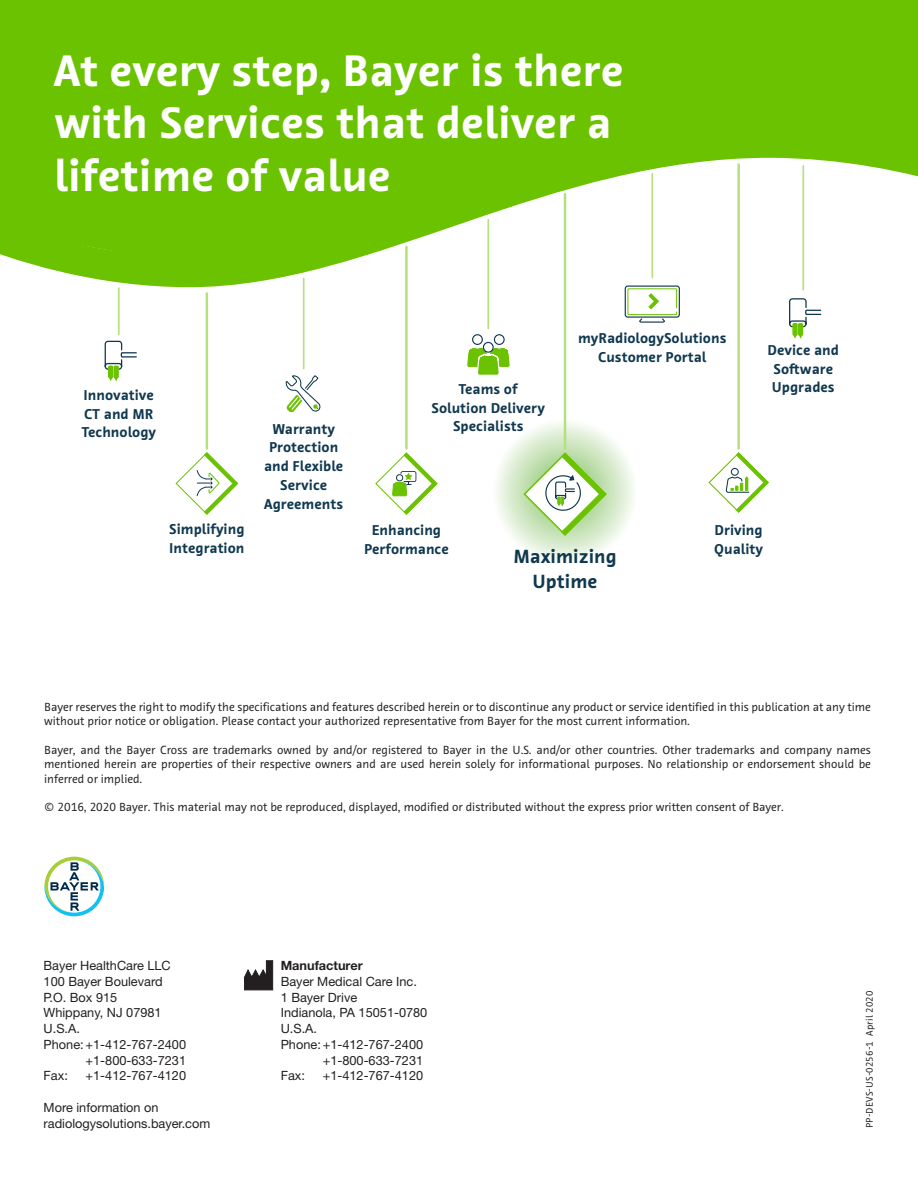
<style>
.page{position:relative;width:918px;height:1188px;background:#fff}
.page>*{position:absolute;margin:0;border:0;box-sizing:border-box;transform-origin:0 0}
.t1{font:700 45px/52.5px "Bayer Sans";color:#fff}
.t2{font:700 19.5px/25px "Bayer Sans";color:#10384f;text-align:center}
.t3{font:700 14.55px/18.8px "Bayer Sans";color:#10384f;text-align:center}
.t4{font:12.75px "Helvetica Neue LT Std";color:#231f20}
.t5{font:700 12.75px "Helvetica Neue LT Std";color:#231f20}
.t6{font:12px/14.4px "Bayer Sans";color:#231f20}
.t7{font:9.75px "Bayer Sans";letter-spacing:.02em;color:#231f20}
</style>
<div class="page">
<svg style="left:44px;top:857px;width:60px;height:59px"></svg>
<svg style="left:244px;top:961px;width:29px;height:29px"></svg>
<svg style="left:484px;top:410px;width:162px;height:162px"></svg>
<div style="left:0;top:0;width:918px;height:126px;background:#6bc200"></div>
<svg style="left:0;top:126px;width:918px;height:177px"></svg>
<svg style="left:175px;top:452px;width:64px;height:63px"></svg>
<svg style="left:285px;top:375px;width:36px;height:38px"></svg>
<hr style="left:405px;top:247px;width:3px;height:202px;background:#b5e080">
<hr style="left:564px;top:194px;width:2px;height:255px;background:#b5e080">
<hr style="left:737px;top:164px;width:3px;height:285px;background:#b5e080">
<hr style="left:651px;top:174px;width:2px;height:104px;background:#b5e080">
<hr style="left:802px;top:166px;width:2px;height:124px;background:#b5e080">
<hr style="left:303px;top:278px;width:2px;height:91px;background:#b5e080">
<svg style="left:375px;top:452px;width:63px;height:63px"></svg>
<svg style="left:708px;top:452px;width:61px;height:61px"></svg>
<svg style="left:522px;top:451px;width:86px;height:86px"></svg>
<hr style="left:206px;top:293px;width:2px;height:156px;background:#b5e080">
<hr style="left:118px;top:288px;width:2px;height:46px;background:#b5e080">
<svg style="left:104px;top:340px;width:33px;height:41px"></svg>
<svg style="left:788px;top:298px;width:34px;height:41px"></svg>
<svg style="left:624px;top:285px;width:56px;height:38px"></svg>
<hr style="left:487px;top:220px;width:2px;height:108px;background:#b5e080">
<div style="left:472px;top:334px;width:11px;height:11px;border:1px solid #10384f;border-radius:50%"></div>
<div style="left:494px;top:334px;width:11px;height:11px;border:1px solid #10384f;border-radius:50%"></div>
<div style="left:483px;top:342px;width:11px;height:11px;border:1px solid #10384f;border-radius:50%"></div>
<svg style="left:466px;top:345px;width:45px;height:31px"></svg>
<p class="t1" style="left:54px;top:44px;width:571px">At every step, Bayer is there with Services that deliver a lifetime of value</p>
<p class="t3" style="left:81px;top:386px;width:76px;text-align:left">Innovative<br>CT and MR<br>Technology</p>
<p class="t3" style="left:431px;top:380px;width:115px">Teams of<br>Solution Delivery<br>Specialists</p>
<p class="t3" style="left:264px;top:419px;width:81px">Warranty<br>Protection and Flexible<br>Service<br>Agreements</p>
<p class="t3" style="left:578px;top:329px;width:150px">myRadiologySolutions<br>Customer Portal</p>
<p class="t3" style="left:768px;top:341px;width:73px;text-align:left">Device and<br>Software<br>Upgrades</p>
<p class="t3" style="left:169px;top:520px;width:77px;text-align:left">Simplifying<br>Integration</p>
<p class="t3" style="left:364px;top:521px;width:86px">Enhancing<br>Performance</p>
<p class="t2" style="left:513px;top:544px;width:105px">Maximizing<br>Uptime</p>
<p class="t3" style="left:714px;top:521px;width:50px;text-align:left">Driving<br>Quality</p>
<p class="t6" style="left:44px;top:699px;width:828px">Bayer reserves the right to modify the specifications and features described herein or to discontinue any product or service identified in this publication at any time without prior notice or obligation. Please contact your authorized representative from Bayer for the most current information.</p>
<p class="t6" style="left:44px;top:742px;width:828px;text-align:justify">Bayer, and the Bayer Cross are trademarks owned by and/or registered to Bayer in the U.S. and/or other countries. Other trademarks and company names mentioned herein are properties of their respective owners and are used herein solely for informational purposes. No relationship or endorsement should be inferred or implied.</p>
<p class="t6" style="left:44px;top:800px;width:741px">© 2016, 2020 Bayer. This material may not be reproduced, displayed, modified or distributed without the express prior written consent of Bayer.</p>
<p class="t4" style="left:44px;top:958px;width:129px">Bayer HealthCare LLC</p>
<p class="t4" style="left:44px;top:974px;width:121px">100 Bayer Boulevard</p>
<p class="t4" style="left:44px;top:989px;width:75px">P.O. Box 915</p>
<p class="t4" style="left:44px;top:1005px;width:120px">Whippany, NJ 07981</p>
<p class="t4" style="left:44px;top:1021px;width:38px">U.S.A.</p>
<p class="t4" style="left:44px;top:1037px;width:144px">Phone:+1-412-767-2400</p>
<p class="t4" style="left:86px;top:1052px;width:102px">+1-800-633-7231</p>
<p class="t4" style="left:44px;top:1068px;width:26px">Fax:</p>
<p class="t4" style="left:86px;top:1068px;width:102px">+1-412-767-4120</p>
<p class="t4" style="left:44px;top:1100px;width:117px">More information on</p>
<p class="t4" style="left:44px;top:1115px;width:168px">radiologysolutions.bayer.com</p>
<p class="t5" style="left:281px;top:958px;width:83px">Manufacturer</p>
<p class="t4" style="left:281px;top:974px;width:138px">Bayer Medical Care Inc.</p>
<p class="t4" style="left:281px;top:989px;width:78px">1 Bayer Drive</p>
<p class="t4" style="left:281px;top:1005px;width:148px">Indianola, PA 15051-0780</p>
<p class="t4" style="left:281px;top:1021px;width:38px">U.S.A.</p>
<p class="t4" style="left:281px;top:1037px;width:144px">Phone:+1-412-767-2400</p>
<p class="t4" style="left:323px;top:1052px;width:102px">+1-800-633-7231</p>
<p class="t4" style="left:281px;top:1068px;width:26px">Fax:</p>
<p class="t4" style="left:323px;top:1068px;width:102px">+1-412-767-4120</p>
<p class="t7" style="left:863px;top:1128px;width:139px;rotate:-90deg">PP-DEVS-US-0256-1 April 2020</p>
</div>
